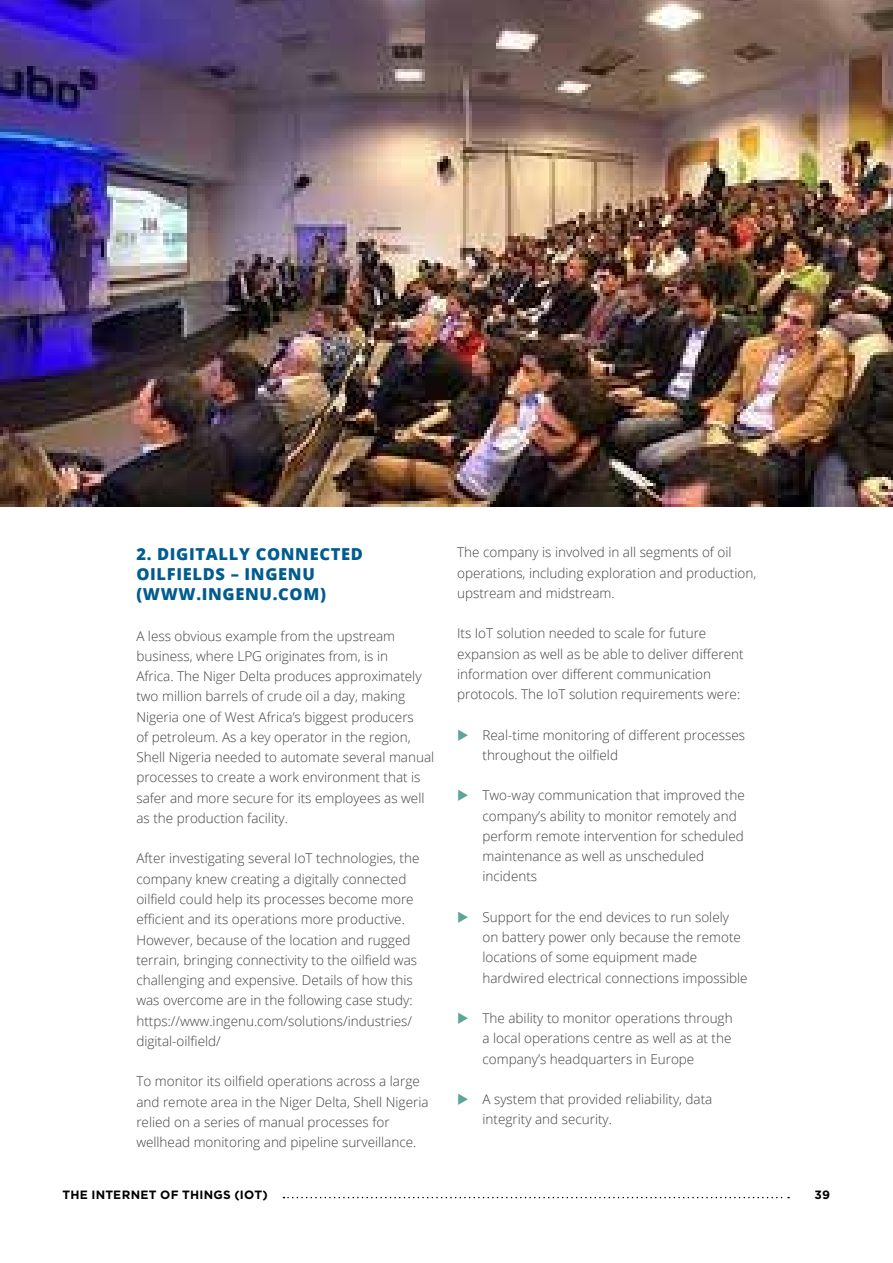
<style>
.page{position:relative;width:893px;height:1263px;background:#fff}
.page>*{position:absolute;margin:0;border:0;box-sizing:border-box;transform-origin:0 0}
.t1{font:800 16.5px/20.2px "Open Sans";letter-spacing:.04em;color:#005c8f}
.t2{font:300 13.5px/20.2px "Open Sans";color:#414042}
.t3{font:700 12px "Gotham";letter-spacing:.025em;color:#000}
.s1{color:#60a397}
</style>
<div class="page">
<svg style="left:283px;top:1197px;width:506px;height:1px"></svg>
<img style="left:0;top:0;width:893px;height:506px">
<p class="t1" style="left:136px;top:543px;width:228px">2. DIGITALLY CONNECTED<br>OILFIELDS – INGENU (WWW.INGENU.COM)</p>
<p class="t2" style="left:136px;top:625px;width:299px">A less obvious example from the upstream business, where LPG originates from, is in<br>Africa. The Niger Delta produces approximately two million barrels of crude oil a day, making Nigeria one of West Africa’s biggest producers<br>of petroleum. As a key operator in the region, Shell Nigeria needed to automate several manual processes to create a work environment that is safer and more secure for its employees as well as the production facility.</p>
<p class="t2" style="left:136px;top:848px;width:285px">After investigating several IoT technologies, the company knew creating a digitally connected oilfield could help its processes become more efficient and its operations more productive.<br>However, because of the location and rugged terrain, bringing connectivity to the oilfield was challenging and expensive. Details of how this was overcome are in the following case study: https://www.ingenu.com/solutions/industries/ digital-oilfield/</p>
<p class="t2" style="left:136px;top:1071px;width:294px">To monitor its oilfield operations across a large and remote area in the Niger Delta, Shell Nigeria relied on a series of manual processes for wellhead monitoring and pipeline surveillance.</p>
<p class="t2" style="left:457px;top:542px;width:301px">The company is involved in all segments of oil operations, including exploration and production, upstream and midstream.</p>
<p class="t2" style="left:457px;top:623px;width:288px">Its IoT solution needed to scale for future expansion as well as be able to deliver different information over different communication protocols. The IoT solution requirements were:</p>
<p class="t2" style="left:482px;top:724px;width:264px;text-indent:-25px"><span class="s1">◆</span> Real-time monitoring of different processes throughout the oilfield</p>
<p class="t2" style="left:482px;top:785px;width:264px;text-indent:-25px"><span class="s1">◆</span> Two-way communication that improved the company’s ability to monitor remotely and perform remote intervention for scheduled maintenance as well as unscheduled incidents</p>
<p class="t2" style="left:482px;top:906px;width:267px;text-indent:-25px"><span class="s1">◆</span> Support for the end devices to run solely on battery power only because the remote locations of some equipment made hardwired electrical connections impossible</p>
<p class="t2" style="left:482px;top:1008px;width:252px;text-align:justify;text-indent:-25px"><span class="s1">◆</span> The ability to monitor operations through a local operations centre as well as at the company’s headquarters in Europe</p>
<p class="t2" style="left:482px;top:1089px;width:231px;text-indent:-25px"><span class="s1">◆</span> A system that provided reliability, data integrity and security.</p>
<p class="t3" style="left:62px;top:1186px;width:207px">THE INTERNET OF THINGS (IOT)</p>
<p class="t3" style="left:814px;top:1186px;width:17px">39</p>
</div>
